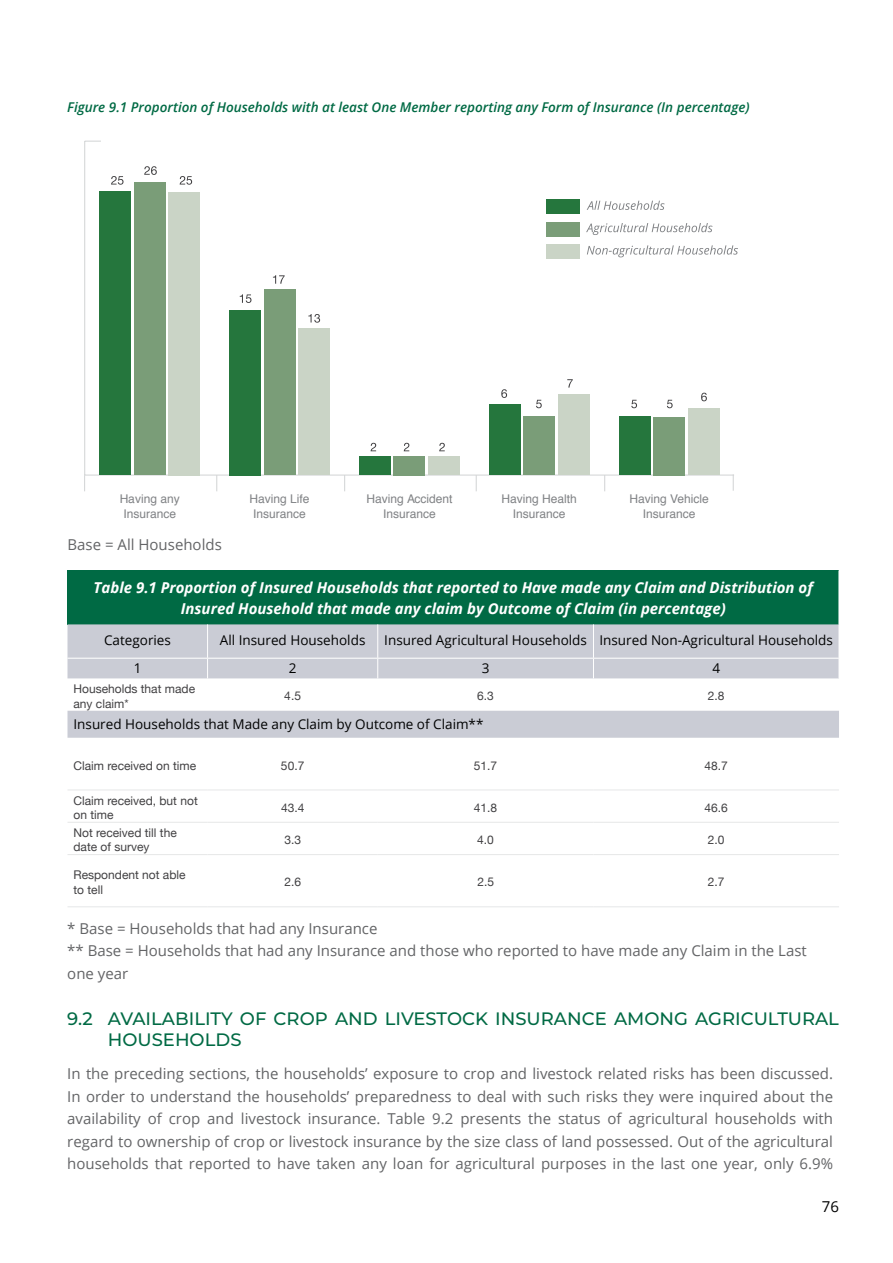
<style>
.page{position:relative;width:893px;height:1263px;background:#fff}
.page>*{position:absolute;margin:0;border:0;box-sizing:border-box;transform-origin:0 0}
.t1{font:500 18px/21.6px "Montserrat";color:#006a44}
.t2{font:15px/22.5px "Open Sans";color:#636466}
.t3{font:italic 700 15px/21px "Open Sans";color:#fff;text-align:center}
.t4{font:15px "Open Sans";color:#000}
.t5{font:13.5px "Open Sans";color:#000101}
.t6{font:italic 600 13.5px "Open Sans";color:#006a44}
.t7{font:12px/14.4px "Helvetica Neue";color:#414042}
.t8{font:12px/14.4px "Helvetica";color:#808285;text-align:center}
</style>
<div class="page">
<div style="left:68px;top:570px;width:771px;height:54px;background:#006a44"></div>
<svg style="left:68px;top:624px;width:771px;height:114px;fill:#caccd5"></svg>
<hr style="left:838px;top:570px;width:2px;height:54px;background:#fff">
<hr style="left:68px;top:789px;width:140px;height:1px;background:#e6e7e8">
<hr style="left:208px;top:789px;width:170px;height:1px;background:#e6e7e8">
<hr style="left:378px;top:789px;width:215px;height:1px;background:#e6e7e8">
<hr style="left:593px;top:789px;width:246px;height:1px;background:#e6e7e8">
<hr style="left:68px;top:822px;width:140px;height:1px;background:#e6e7e8">
<hr style="left:208px;top:822px;width:170px;height:1px;background:#e6e7e8">
<hr style="left:378px;top:822px;width:215px;height:1px;background:#e6e7e8">
<hr style="left:593px;top:822px;width:246px;height:1px;background:#e6e7e8">
<hr style="left:68px;top:854px;width:140px;height:1px;background:#e6e7e8">
<hr style="left:208px;top:854px;width:170px;height:1px;background:#e6e7e8">
<hr style="left:378px;top:854px;width:215px;height:1px;background:#e6e7e8">
<hr style="left:593px;top:854px;width:246px;height:1px;background:#e6e7e8">
<hr style="left:68px;top:906px;width:140px;height:1px;background:#e6e7e8">
<hr style="left:208px;top:906px;width:170px;height:1px;background:#e6e7e8">
<hr style="left:378px;top:906px;width:215px;height:1px;background:#e6e7e8">
<hr style="left:593px;top:906px;width:246px;height:1px;background:#e6e7e8">
<hr style="left:207px;top:624px;width:1px;height:34px;background:#fff">
<hr style="left:377px;top:624px;width:1px;height:34px;background:#fff">
<hr style="left:593px;top:624px;width:1px;height:34px;background:#fff">
<div style="left:68px;top:659px;width:771px;height:19px;background:#caccd5"></div>
<hr style="left:68px;top:658px;width:140px;height:1px;background:#fff">
<hr style="left:208px;top:658px;width:170px;height:1px;background:#fff">
<hr style="left:378px;top:658px;width:215px;height:1px;background:#fff">
<hr style="left:593px;top:658px;width:246px;height:1px;background:#fff">
<hr style="left:85px;top:475px;width:649px;height:1px;background:#d1d3d4">
<hr style="left:84px;top:141px;width:1px;height:334px;background:#d1d3d4">
<svg style="left:85px;top:141px;width:16px;height:1px"></svg>
<div style="left:99px;top:191px;width:32px;height:284px;background:#25763d"></div>
<div style="left:229px;top:310px;width:31px;height:165px;background:#25763d"></div>
<div style="left:359px;top:456px;width:31px;height:19px;background:#25763d"></div>
<div style="left:489px;top:405px;width:31px;height:70px;background:#25763d"></div>
<div style="left:619px;top:417px;width:31px;height:58px;background:#25763d"></div>
<div style="left:134px;top:183px;width:31px;height:292px;background:#7a9d78"></div>
<div style="left:264px;top:289px;width:31px;height:186px;background:#7a9d78"></div>
<div style="left:394px;top:456px;width:31px;height:19px;background:#7a9d78"></div>
<div style="left:524px;top:416px;width:31px;height:59px;background:#7a9d78"></div>
<div style="left:654px;top:417px;width:31px;height:58px;background:#7a9d78"></div>
<div style="left:169px;top:192px;width:31px;height:283px;background:#cad4c6"></div>
<div style="left:299px;top:329px;width:31px;height:146px;background:#cad4c6"></div>
<div style="left:428px;top:456px;width:32px;height:19px;background:#cad4c6"></div>
<div style="left:558px;top:394px;width:31px;height:81px;background:#cad4c6"></div>
<div style="left:688px;top:408px;width:31px;height:67px;background:#cad4c6"></div>
<svg style="left:84px;top:475px;width:1px;height:16px"></svg>
<svg style="left:216px;top:476px;width:1px;height:15px"></svg>
<svg style="left:344px;top:476px;width:1px;height:15px"></svg>
<svg style="left:476px;top:476px;width:1px;height:15px"></svg>
<svg style="left:604px;top:476px;width:1px;height:15px"></svg>
<svg style="left:733px;top:474px;width:1px;height:17px"></svg>
<svg style="left:111px;top:176px;width:13px;height:9px"></svg>
<svg style="left:144px;top:166px;width:13px;height:9px"></svg>
<svg style="left:180px;top:176px;width:12px;height:9px"></svg>
<svg style="left:240px;top:294px;width:11px;height:9px"></svg>
<svg style="left:273px;top:275px;width:12px;height:9px"></svg>
<svg style="left:308px;top:314px;width:12px;height:9px"></svg>
<svg style="left:371px;top:443px;width:5px;height:8px"></svg>
<svg style="left:404px;top:443px;width:5px;height:8px"></svg>
<svg style="left:439px;top:443px;width:6px;height:8px"></svg>
<svg style="left:501px;top:389px;width:6px;height:9px"></svg>
<svg style="left:536px;top:400px;width:6px;height:8px"></svg>
<svg style="left:631px;top:400px;width:6px;height:8px"></svg>
<svg style="left:701px;top:393px;width:6px;height:8px"></svg>
<svg style="left:667px;top:400px;width:6px;height:8px"></svg>
<svg style="left:567px;top:379px;width:6px;height:9px"></svg>
<svg style="left:587px;top:245px;width:151px;height:12px"></svg>
<svg style="left:586px;top:223px;width:126px;height:12px"></svg>
<svg style="left:587px;top:201px;width:78px;height:9px"></svg>
<div style="left:546px;top:244px;width:34px;height:15px;background:#cad4c6"></div>
<div style="left:546px;top:222px;width:34px;height:15px;background:#7a9d78"></div>
<div style="left:546px;top:200px;width:34px;height:14px;background:#25763d"></div>
<p class="t6" style="left:67px;top:98px;width:684px">Figure 9.1 Proportion of Households with at least One Member reporting any Form of Insurance (In percentage)</p>
<p class="t8" style="left:120px;top:492px;width:62px">Having any<br>Insurance</p>
<p class="t2" style="left:68px;top:533px;width:156px">Base = All Households</p>
<p class="t8" style="left:250px;top:492px;width:62px">Having Life<br>Insurance</p>
<p class="t8" style="left:366px;top:492px;width:88px">Having Accident<br>Insurance</p>
<p class="t8" style="left:502px;top:492px;width:77px">Having Health<br>Insurance</p>
<p class="t8" style="left:629px;top:492px;width:81px">Having Vehicle<br>Insurance</p>
<p class="t3" style="left:94px;top:576px;width:721px">Table 9.1 Proportion of Insured Households that reported to Have made any Claim and Distribution of<br>Insured Household that made any claim by Outcome of Claim (in percentage)</p>
<p class="t5" style="left:104px;top:631px;width:68px">Categories</p>
<p class="t5" style="left:220px;top:631px;width:147px">All Insured Households</p>
<p class="t5" style="left:384px;top:631px;width:450px">Insured Agricultural Households Insured Non-Agricultural Households</p>
<p class="t5" style="left:134px;top:659px;width:9px">1</p>
<p class="t5" style="left:289px;top:659px;width:9px">2</p>
<p class="t5" style="left:482px;top:659px;width:9px">3</p>
<p class="t5" style="left:712px;top:659px;width:9px">4</p>
<p class="t7" style="left:74px;top:682px;width:123px">Households that made any claim*</p>
<p class="t7" style="left:284px;top:689px;width:18px">4.5</p>
<p class="t7" style="left:477px;top:689px;width:18px">6.3</p>
<p class="t7" style="left:708px;top:689px;width:18px">2.8</p>
<p class="t5" style="left:74px;top:715px;width:412px">Insured Households that Made any Claim by Outcome of Claim**</p>
<p class="t7" style="left:74px;top:759px;width:124px">Claim received on time</p>
<p class="t7" style="left:281px;top:759px;width:25px">50.7</p>
<p class="t7" style="left:474px;top:759px;width:25px">51.7</p>
<p class="t7" style="left:705px;top:759px;width:25px">48.7</p>
<p class="t7" style="left:74px;top:794px;width:126px">Claim received, but not on time</p>
<p class="t7" style="left:281px;top:801px;width:25px">43.4</p>
<p class="t7" style="left:474px;top:801px;width:25px">41.8</p>
<p class="t7" style="left:705px;top:801px;width:25px">46.6</p>
<p class="t7" style="left:74px;top:826px;width:105px">Not received till the date of survey</p>
<p class="t7" style="left:284px;top:833px;width:18px">3.3</p>
<p class="t7" style="left:477px;top:833px;width:18px">4.0</p>
<p class="t7" style="left:708px;top:833px;width:18px">2.0</p>
<p class="t7" style="left:74px;top:868px;width:114px">Respondent not able to tell</p>
<p class="t7" style="left:284px;top:876px;width:18px">2.6</p>
<p class="t7" style="left:477px;top:876px;width:18px">2.5</p>
<p class="t7" style="left:708px;top:876px;width:18px">2.7</p>
<p class="t2" style="left:67px;top:916px;width:741px">* Base = Households that had any Insurance<br>** Base = Households that had any Insurance and those who reported to have made any Claim in the Last one year</p>
<p class="t1" style="left:108px;top:1007px;width:733px;text-indent:-40px">9.2 AVAILABILITY OF CROP AND LIVESTOCK INSURANCE AMONG AGRICULTURAL<br>HOUSEHOLDS</p>
<p class="t2" style="left:67px;top:1062px;width:767px;text-align:justify">In the preceding sections, the households’ exposure to crop and livestock related risks has been discussed.<br>In order to understand the households’ preparedness to deal with such risks they were inquired about the availability of crop and livestock insurance. Table 9.2 presents the status of agricultural households with regard to ownership of crop or livestock insurance by the size class of land possessed. Out of the agricultural households that reported to have taken any loan for agricultural purposes in the last one year, only 6.9%</p>
<p class="t4" style="left:822px;top:1196px;width:19px">76</p>
</div>
